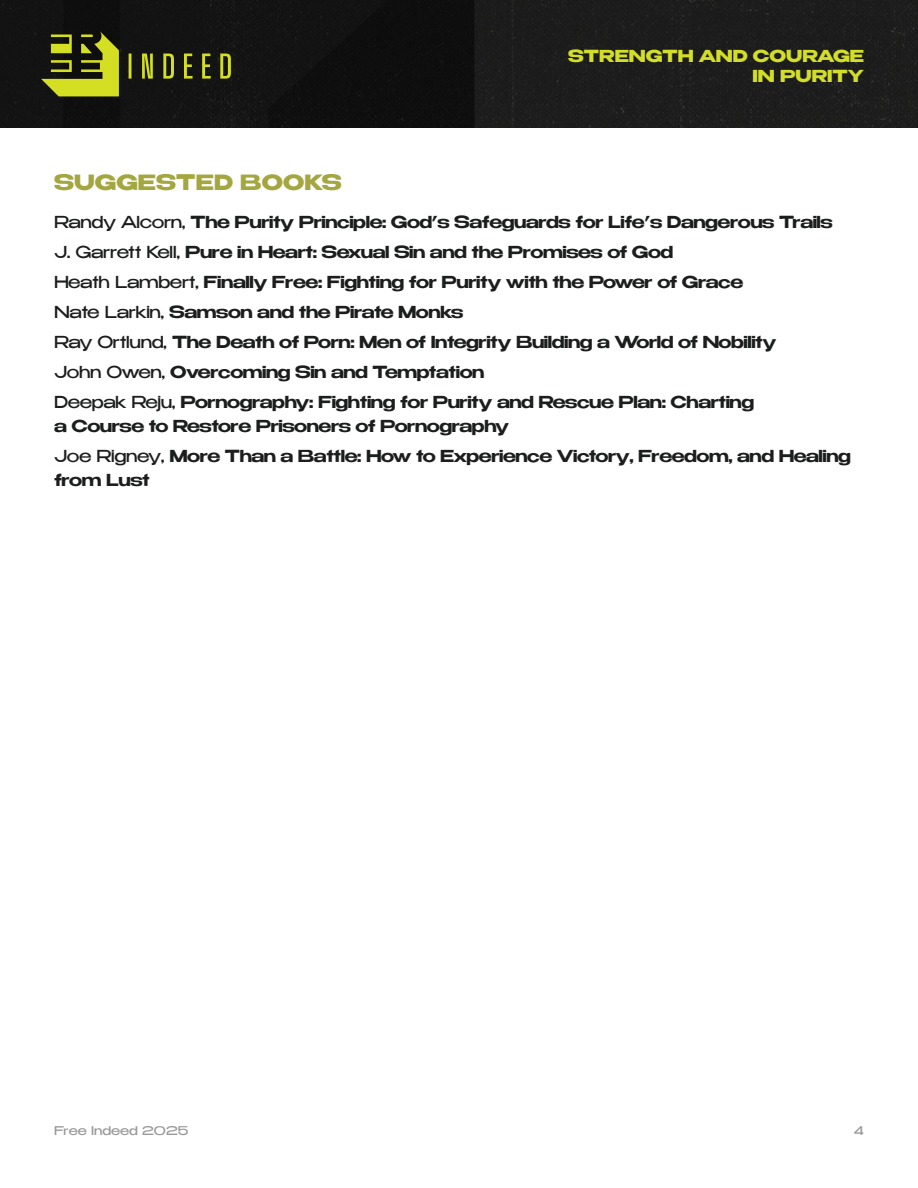
<style>
.page{position:relative;width:918px;height:1188px;background:#fff}
.page>*{position:absolute;margin:0;border:0;box-sizing:border-box;transform-origin:0 0}
.t1{font:700 21px "Benzin";letter-spacing:.01em;color:#a4a740}
.t2{font:600 16.5px/24px "Benzin";letter-spacing:-.025em;color:#1c1d1d}
.t3{font:700 16.5px/19.8px "Benzin";color:#d3de28;text-align:right}
.t4{font:12px "Benzin";color:#989898}
.s1{font-weight:400}
</style>
<div class="page">
<img style="left:0;top:0;width:918px;height:127px">
<svg style="left:129px;top:54px;width:3px;height:25px"></svg>
<svg style="left:142px;top:54px;width:11px;height:25px"></svg>
<svg style="left:163px;top:54px;width:11px;height:25px"></svg>
<svg style="left:184px;top:54px;width:9px;height:25px"></svg>
<svg style="left:202px;top:54px;width:9px;height:25px"></svg>
<svg style="left:220px;top:54px;width:11px;height:25px"></svg>
<svg style="left:41px;top:31px;width:78px;height:65px;background:#6f7419"></svg>
<p class="t3" style="left:568px;top:46px;width:297px">STRENGTH AND COURAGE<br>IN PURITY</p>
<p class="t1" style="left:54px;top:167px;width:289px">SUGGESTED BOOKS</p>
<p class="t2" style="left:54px;top:209px;width:780px"><span class="s1">Randy Alcorn,</span> The Purity Principle: God’s Safeguards for Life’s Dangerous Trails</p>
<p class="t2" style="left:54px;top:239px;width:621px"><span class="s1">J. Garrett Kell,</span> Pure in Heart: Sexual Sin and the Promises of God</p>
<p class="t2" style="left:54px;top:269px;width:691px"><span class="s1">Heath Lambert,</span> Finally Free: Fighting for Purity with the Power of Grace</p>
<p class="t2" style="left:54px;top:299px;width:411px"><span class="s1">Nate Larkin,</span> Samson and the Pirate Monks</p>
<p class="t2" style="left:54px;top:329px;width:724px"><span class="s1">Ray Ortlund,</span> The Death of Porn: Men of Integrity Building a World of Nobility</p>
<p class="t2" style="left:54px;top:359px;width:432px"><span class="s1">John Owen,</span> Overcoming Sin and Temptation</p>
<p class="t2" style="left:54px;top:389px;width:702px"><span class="s1">Deepak Reju,</span> Pornography: Fighting for Purity and Rescue Plan: Charting</p>
<p class="t2" style="left:54px;top:413px;width:457px">a Course to Restore Prisoners of Pornography</p>
<p class="t2" style="left:54px;top:443px;width:799px"><span class="s1">Joe Rigney,</span> More Than a Battle: How to Experience Victory, Freedom, and Healing from Lust</p>
<p class="t4" style="left:54px;top:1122px;width:136px">Free Indeed 2025</p>
<p class="t4" style="left:854px;top:1122px;width:12px">4</p>
</div>
